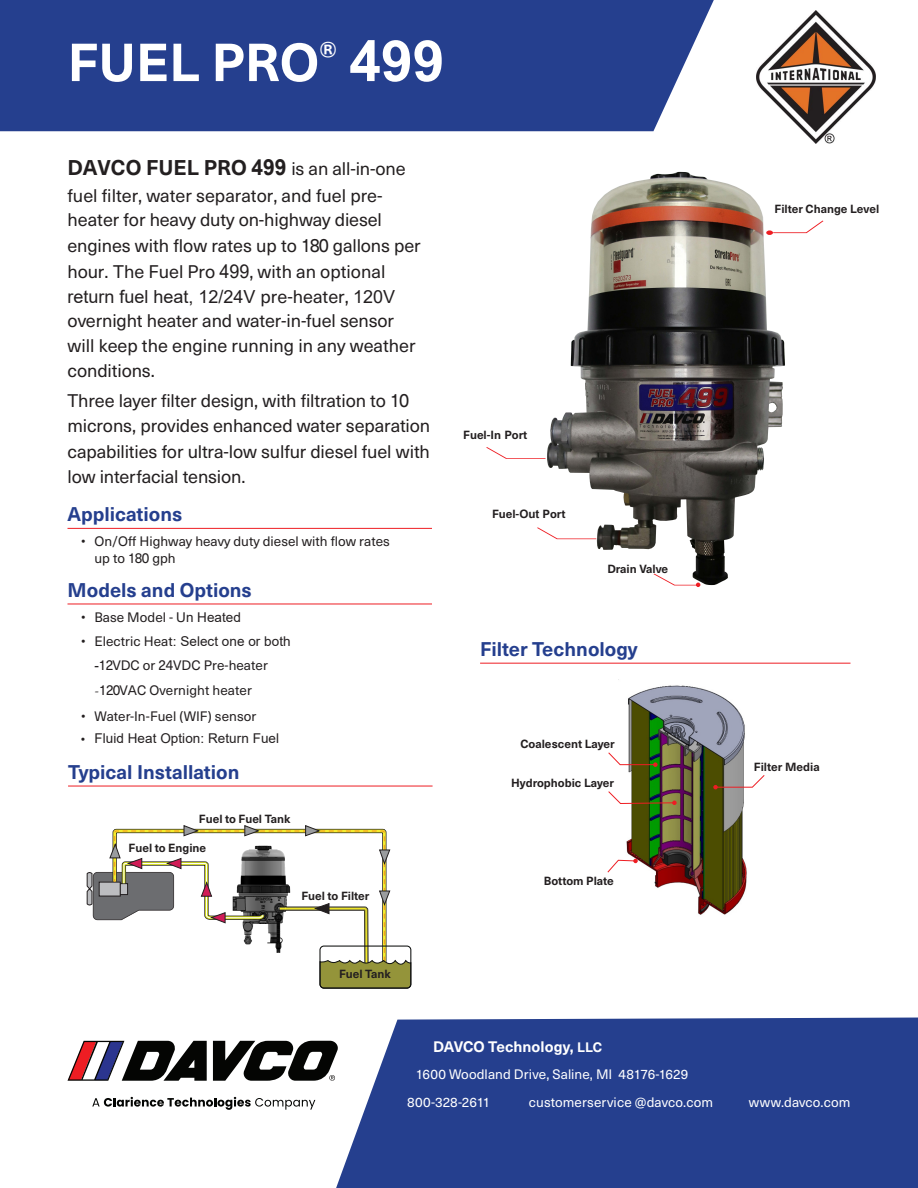
<style>
.page{position:relative;width:918px;height:1188px;background:#fff}
.page>*{position:absolute;margin:0;border:0;box-sizing:border-box;transform-origin:0 0}
.product_heading{font:700 52.5px "Neue Haas Unica Pro";color:#fff}
.category_head{font:700 19.5px "Neue Haas Unica Pro";color:#253f8e}
.big_text_next_paragr{font:18px/25px "Neue Haas Unica Pro";letter-spacing:-.01em;color:#231f20}
.t1{font:700 15px "Neue Haas Unica Pro";letter-spacing:.005em;color:#fff}
.t2{font:13.5px/24.5px "Neue Haas Unica Pro";color:#231f20}
.t3{font:13.5px "Neue Haas Unica Pro";letter-spacing:.005em;color:#fff}
.t4{font:13.5px "Arial";letter-spacing:.005em;color:#231f20}
.black_7_75_pt_center{font:700 11.7px "Neue Haas Unica Pro";color:#231f20}
.s1{font-family:"Arial";font-size:57px}
.s2{font-weight:700;font-size:21px}
.s3{font-family:"Arial";font-weight:700;font-size:22.2px}
.s4{font-size:19.05px}
.s5{font-family:"Arial";font-size:19.05px}
.s6{font-family:"Arial"}
.s7{font-size:14.25px}
.s8{font-family:"Minion Pro"}
.s9{font-family:"Neue Haas Unica Pro"}
.s10{font-size:13.5px}
</style>
<div class="page">
<img style="left:547px;top:171px;width:238px;height:415px">
<div style="left:0;top:0;width:714px;height:131px;background:#253f8e"></div>
<div style="left:336px;top:1017px;width:582px;height:171px;background:#253f8e"></div>
<svg style="left:67px;top:1041px;width:140px;height:40px"></svg>
<svg style="left:213px;top:1041px;width:125px;height:40px"></svg>
<svg style="left:92px;top:1097px;width:223px;height:13px"></svg>
<svg style="left:766px;top:220px;width:58px;height:15px"></svg>
<svg style="left:486px;top:447px;width:60px;height:12px"></svg>
<hr style="left:68px;top:528px;width:364px;height:1px;background:#ee1d23">
<hr style="left:68px;top:604px;width:364px;height:1px;background:#ee1d23">
<hr style="left:68px;top:786px;width:365px;height:1px;background:#ee1d23">
<svg style="left:86px;top:825px;width:326px;height:164px"></svg>
<svg style="left:653px;top:573px;width:47px;height:14px"></svg>
<hr style="left:480px;top:663px;width:370px;height:1px;background:#ee1d23">
<img style="left:626px;top:685px;width:121px;height:230px">
<svg style="left:713px;top:774px;width:52px;height:15px"></svg>
<svg style="left:608px;top:752px;width:50px;height:15px"></svg>
<svg style="left:608px;top:791px;width:69px;height:14px"></svg>
<svg style="left:607px;top:859px;width:31px;height:14px"></svg>
<img style="left:756px;top:11px;width:120px;height:132px">
<svg style="left:537px;top:527px;width:61px;height:13px"></svg>
<p class="product_heading" style="left:68px;top:30px;width:378px">FUEL PRO<sup>®</sup> <span class="s1">499</span></p>
<p class="big_text_next_paragr" style="left:68px;top:156px;width:340px;line-height:26.2px"><span class="s2">DAVCO FUEL PRO</span> <span class="s3">499</span> is an all-in-one fuel filter, water separator, and fuel pre-</p>
<p class="big_text_next_paragr" style="left:67px;top:208px;width:355px">heater for heavy duty on-highway diesel engines with flow rates up to <span class="s4">180</span> gallons per hour. The Fuel Pro <span class="s5">499</span>, with an optional <span class="s6">return fuel heat, 12/24V</span> pre-heater, <span class="s6">120V </span>overnight heater and water-in-fuel sensor will keep the engine running in any weather conditions.</p>
<p class="big_text_next_paragr" style="left:68px;top:388px;width:364px;line-height:25.5px">Three layer filter design, with filtration to <span class="s4">10 </span>microns, provides enhanced water separation capabilities for ultra-low sulfur diesel fuel with low interfacial tension.</p>
<p class="category_head" style="left:68px;top:502px;width:116px">Applications</p>
<p class="t2" style="left:94px;top:533px;width:297px;line-height:17.4px;text-indent:-14px">• On/Off Highway heavy duty diesel with flow rates up to <span class="s7">180</span> gph</p>
<p class="category_head" style="left:68px;top:578px;width:186px">Models and Options</p>
<p class="t2" style="left:81px;top:605px;width:161px">• Base Model - <span class="s6">Un Heated</span></p>
<p class="t2" style="left:81px;top:630px;width:6px">•</p>
<p class="t2" style="left:94px;top:629px;width:198px">Electric Heat<span class="s6">: Select one or both </span><span class="s6">-</span><span class="s7">12</span>VDC or <span class="s7">24</span>VDC Pre-heater <span class="s8">-</span><span class="s7">120</span>VAC Overnight heater</p>
<p class="t2" style="left:81px;top:704px;width:177px">• Water‑In‑Fuel (WIF) sensor</p>
<p class="t4" style="left:81px;top:729px;width:200px"><span class="s9">•</span> Fluid Heat Option: Return Fuel</p>
<p class="category_head" style="left:68px;top:760px;width:173px">Typical Installation</p>
<p class="black_7_75_pt_center" style="left:199px;top:811px;width:93px">Fuel to Fuel Tank</p>
<p class="black_7_75_pt_center" style="left:129px;top:841px;width:79px">Fuel to Engine</p>
<p class="black_7_75_pt_center" style="left:301px;top:888px;width:70px">Fuel to Filter</p>
<p class="black_7_75_pt_center" style="left:339px;top:967px;width:53px">Fuel Tank</p>
<p class="black_7_75_pt_center" style="left:463px;top:427px;width:66px">Fuel-In Port</p>
<p class="black_7_75_pt_center" style="left:492px;top:507px;width:75px">Fuel-<span class="s6">Out</span> Port</p>
<p class="black_7_75_pt_center" style="left:607px;top:561px;width:62px">Drain Valve</p>
<p class="category_head" style="left:480px;top:637px;width:159px">Filter Technology</p>
<p class="black_7_75_pt_center" style="left:520px;top:737px;width:96px">Coalescent Layer</p>
<p class="black_7_75_pt_center" style="left:511px;top:776px;width:104px">Hydrophobic Layer</p>
<p class="black_7_75_pt_center" style="left:544px;top:874px;width:71px">Bottom Plate</p>
<p class="t1" style="left:433px;top:1037px;width:171px">DAVCO Technology, <span class="s10">LLC</span></p>
<p class="t3" style="left:416px;top:1066px;width:274px">1600 Woodland Drive, Saline, MI 48176-1629</p>
<p class="black_7_75_pt_center" style="left:775px;top:202px;width:106px">Filter Change Level</p>
<p class="black_7_75_pt_center" style="left:754px;top:759px;width:67px">Filter Media</p>
<p class="t3" style="left:407px;top:1094px;width:85px">800-328-2611</p>
<p class="t3" style="left:529px;top:1094px;width:186px">customerservice @davco.com</p>
<p class="t3" style="left:749px;top:1094px;width:103px">www.davco.com</p>
</div>
